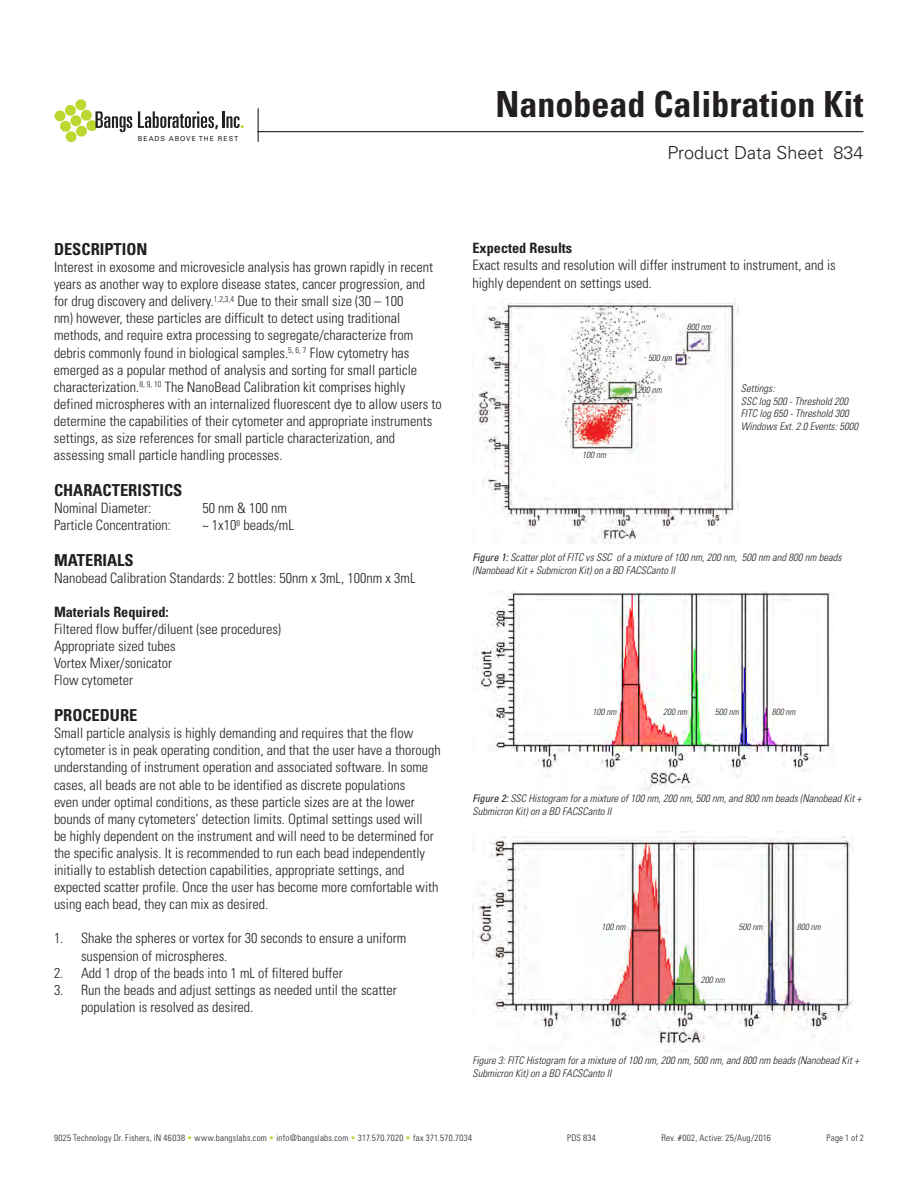
<style>
.page{position:relative;width:918px;height:1188px;background:#fff}
.page>*{position:absolute;margin:0;border:0;box-sizing:border-box;transform-origin:0 0}
.t1{font:700 condensed 36px "Univers LT Std";color:#231f20}
.t2{font:300 18px "Univers LT Std";color:#231f20}
.headers{font:700 condensed 16.5px "Univers LT Std";color:#231f20}
.body{font:300 condensed 14.25px/17.1px "Univers LT Std";color:#231f20}
.body-2{font:700 condensed 14.25px "Univers LT Std";color:#231f20}
.body-3{font:italic 300 condensed 10.5px/12.6px "Univers LT Std";color:#231f20}
.t3{font:300 condensed 9px "Univers LT Std";letter-spacing:.03em;color:#231f20}
.t4{font:italic 300 condensed 9px "Univers LT Std";color:#231f20}
.t5{font:6.75px "Univers LT Std";letter-spacing:.15em;color:#231f20}
.s1{font-weight:400}
.s2{color:#c4d53c}
</style>
<div class="page">
<svg style="left:55px;top:99px;width:77px;height:43px"></svg>
<svg style="left:138px;top:111px;width:106px;height:18px"></svg>
<hr style="left:258px;top:131px;width:605px;height:1px;background:#231f20">
<hr style="left:258px;top:108px;width:1px;height:34px;background:#231f20">
<img style="left:477px;top:591px;width:358px;height:199px">
<img style="left:472px;top:836px;width:380px;height:215px">
<img style="left:472px;top:300px;width:267px;height:244px">
<p class="t5" style="left:138px;top:134px;width:102px">BEADS ABOVE THE REST</p>
<h1 class="t1" style="left:495px;top:82px;width:370px">Nanobead Calibration Kit</h1>
<p class="t2" style="left:667px;top:142px;width:198px">Product Data Sheet 834</p>
<p class="headers" style="left:54px;top:239px;width:95px">DESCRIPTION</p>
<p class="body" style="left:54px;top:258px;width:389px">Interest in exosome and microvesicle analysis has grown rapidly in recent years as another way to explore disease states, cancer progression, and for drug discovery and delivery.<sup>1,2,3,4</sup> Due to their small size (30 – 100<br>nm) however, these particles are difficult to detect using traditional methods, and require extra processing to segregate/characterize from debris commonly found in biological samples.<sup>5,</sup> <sup>6,</sup> <sup>7</sup> Flow cytometry has emerged as a popular method of analysis and sorting for small particle characterization.<sup>8,</sup> <sup>9,</sup> <sup>10</sup> The NanoBead Calibration kit comprises highly defined microspheres with an internalized fluorescent dye to allow users to determine the capabilities of their cytometer and appropriate instruments settings, as size references for small particle characterization, and assessing small particle handling processes.</p>
<p class="headers" style="left:54px;top:480px;width:130px">CHARACTERISTICS</p>
<p class="body" style="left:54px;top:500px;width:99px">Nominal Diameter:</p>
<p class="body" style="left:202px;top:500px;width:86px">50 nm &amp; 100 nm</p>
<p class="body" style="left:54px;top:517px;width:119px">Particle Concentration:</p>
<p class="body" style="left:202px;top:517px;width:93px">~ 1x10<sup>8</sup> beads/mL</p>
<p class="headers" style="left:54px;top:550px;width:81px">MATERIALS</p>
<p class="body" style="left:54px;top:570px;width:363px">Nanobead Calibration Standards: 2 bottles: 50nm x 3mL, 100nm x 3mL</p>
<p class="body-2" style="left:54px;top:603px;width:116px">Materials Required:</p>
<p class="body" style="left:54px;top:620px;width:229px">Filtered flow buffer/diluent (see procedures)</p>
<p class="body" style="left:54px;top:637px;width:123px">Appropriate sized tubes</p>
<p class="body" style="left:54px;top:654px;width:120px">Vortex Mixer/sonicator</p>
<p class="body" style="left:54px;top:672px;width:81px">Flow cytometer</p>
<p class="headers" style="left:54px;top:705px;width:85px">PROCEDURE</p>
<p class="body" style="left:54px;top:725px;width:388px">Small particle analysis is highly demanding and requires that the flow cytometer is in peak operating condition, and that the user have a thorough understanding of instrument operation and associated software. In some cases, all beads are not able to be identified as discrete populations<br>even under optimal conditions, as these particle sizes are at the lower bounds of many cytometers’ detection limits. Optimal settings used will<br>be highly dependent on the instrument and will need to be determined for the specific analysis. It is recommended to run each bead independently initially to establish detection capabilities, appropriate settings, and expected scatter profile. Once the user has become more comfortable with using each bead, they can mix as desired.</p>
<p class="body" style="left:81px;top:930px;width:327px;text-indent:-27px">1. Shake the spheres or vortex for 30 seconds to ensure a uniform suspension of microspheres.</p>
<p class="body" style="left:54px;top:964px;width:290px">2. Add 1 drop of the beads into 1 mL of filtered buffer</p>
<p class="body" style="left:81px;top:981px;width:317px;text-indent:-27px">3. Run the beads and adjust settings as needed until the scatter population is resolved as desired.</p>
<p class="body-2" style="left:472px;top:240px;width:101px">Expected Results</p>
<p class="body" style="left:472px;top:257px;width:365px">Exact results and resolution will differ instrument to instrument, and is highly dependent on settings used.</p>
<p class="t4" style="left:582px;top:449px;width:25px">100 nm</p>
<p class="t4" style="left:648px;top:352px;width:25px">500 nm</p>
<p class="t4" style="left:638px;top:385px;width:25px">200 nm</p>
<p class="t4" style="left:687px;top:322px;width:25px">800 nm</p>
<p class="body-3" style="left:741px;top:382px;width:35px">Settings:</p>
<p class="body-3" style="left:741px;top:395px;width:109px">SSC log 500 - Threshold 200</p>
<p class="body-3" style="left:741px;top:407px;width:109px">FITC log 650 - Threshold 300</p>
<p class="body-3" style="left:741px;top:420px;width:119px">Windows Ext. 2.0 Events: 5000</p>
<p class="body-3" style="left:472px;top:551px;width:371px"><span class="s1">Figure 1:</span> Scatter plot of FITC vs SSC of a mixture of 100 nm, 200 nm, 500 nm and 800 nm beads (Nanobead Kit + Submicron Kit) on a BD FACSCanto II</p>
<p class="t4" style="left:592px;top:707px;width:25px">100 nm</p>
<p class="t4" style="left:663px;top:707px;width:25px">200 nm</p>
<p class="t4" style="left:715px;top:707px;width:25px">500 nm</p>
<p class="t4" style="left:772px;top:707px;width:25px">800 nm</p>
<p class="body-3" style="left:472px;top:793px;width:390px"><span class="s1">Figure 2:</span> SSC Histogram for a mixture of 100 nm, 200 nm, 500 nm, and 800 nm beads (Nanobead Kit +<br>Submicron Kit) on a BD FACSCanto II</p>
<p class="t4" style="left:602px;top:921px;width:25px">100 nm</p>
<p class="t4" style="left:739px;top:921px;width:25px">500 nm</p>
<p class="t4" style="left:797px;top:921px;width:25px">800 nm</p>
<p class="t4" style="left:701px;top:974px;width:25px">200 nm</p>
<p class="body-3" style="left:472px;top:1054px;width:388px">Figure 3: FITC Histogram for a mixture of 100 nm, 200 nm, 500 nm, and 800 nm beads (Nanobead Kit +<br>Submicron Kit) on a BD FACSCanto II</p>
<p class="t3" style="left:54px;top:1132px;width:420px">9025 Technology Dr. Fishers, IN 46038 <span class="s2">•</span> www.bangslabs.com <span class="s2">•</span> info@bangslabs.com <span class="s2">•</span> 317.570.7020 <span class="s2">•</span> fax 371.570.7034</p>
<p class="t3" style="left:567px;top:1132px;width:30px">PDS 834</p>
<p class="t3" style="left:662px;top:1132px;width:111px">Rev. #002, Active: 25/Aug/2016</p>
<p class="t3" style="left:826px;top:1132px;width:39px">Page 1 of 2</p>
</div>
